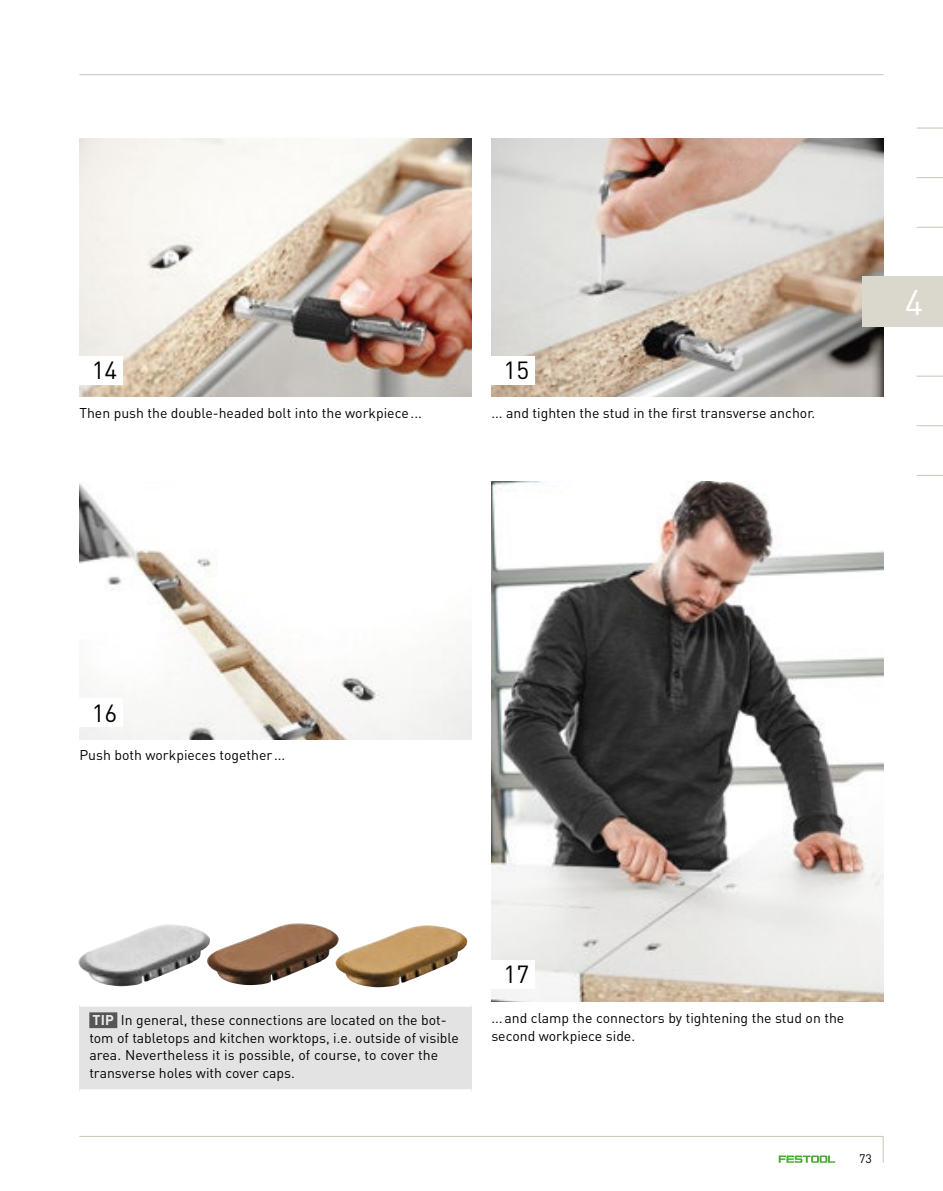
<style>
.page{position:relative;width:943px;height:1191px;background:#fff}
.page>*{position:absolute;margin:0;border:0;box-sizing:border-box;transform-origin:0 0}
.t1{font:35px "DIN Pro";color:#fff}
.t2{font:24.5px "DIN Pro";color:#000}
.t3{font:14px/17.5px "DIN Pro";color:#000}
.t4{font:12.25px "DIN Pro";color:#000}
.s1{font-weight:700;color:#ececed}
</style>
<div class="page">
<img style="left:79px;top:483px;width:392px;height:256px">
<img style="left:491px;top:481px;width:392px;height:520px">
<div style="left:79px;top:698px;width:44px;height:29px;background:#fff"></div>
<div style="left:491px;top:960px;width:44px;height:28px;background:#fff"></div>
<img style="left:79px;top:139px;width:392px;height:258px">
<img style="left:491px;top:139px;width:392px;height:258px">
<div style="left:79px;top:356px;width:44px;height:28px;background:#fff"></div>
<div style="left:491px;top:356px;width:44px;height:28px;background:#fff"></div>
<img style="left:210px;top:923px;width:125px;height:62px">
<img style="left:335px;top:925px;width:132px;height:62px">
<img style="left:78px;top:924px;width:132px;height:62px">
<hr style="left:79px;top:1136px;width:804px;height:1px;background:#c6c5b9">
<hr style="left:79px;top:74px;width:804px;height:1px;background:#c6c5b9">
<svg style="left:916px;top:128px;width:27px;height:1px"></svg>
<svg style="left:916px;top:177px;width:27px;height:1px"></svg>
<svg style="left:916px;top:227px;width:27px;height:1px"></svg>
<svg style="left:916px;top:376px;width:27px;height:1px"></svg>
<svg style="left:916px;top:425px;width:27px;height:1px"></svg>
<svg style="left:916px;top:475px;width:27px;height:1px"></svg>
<svg style="left:778px;top:1155px;width:57px;height:7px"></svg>
<svg style="left:882px;top:1137px;width:1px;height:25px"></svg>
<div style="left:862px;top:277px;width:81px;height:50px;background:#dad8cc"></div>
<div style="left:79px;top:1004px;width:392px;height:87px;background:#e3e3e3"></div>
<hr style="left:79px;top:1002px;width:392px;height:4px;background:#fff">
<hr style="left:79px;top:1089px;width:392px;height:4px;background:#fff">
<div style="left:89px;top:1012px;width:28px;height:16px;background:#565656"></div>
<h2 class="t2" style="left:92px;top:354px;width:27px">14</h2>
<h2 class="t2" style="left:503px;top:354px;width:27px">15</h2>
<p class="t3" style="left:79px;top:403px;width:344px">Then push the double-headed bolt into the workpiece...</p>
<p class="t3" style="left:491px;top:403px;width:325px">... and tighten the stud in the first transverse anchor.</p>
<h1 class="t1" style="left:904px;top:279px;width:20px">4</h1>
<h2 class="t2" style="left:92px;top:696px;width:27px">16</h2>
<p class="t3" style="left:79px;top:745px;width:207px">Push both workpieces together ...</p>
<p class="t3" style="left:89px;top:1010px;width:371px"><span class="s1">TIP</span> In general, these connections are located on the bot&shy;tom of tabletops and kitchen worktops, i.e. outside of visible area. Nevertheless it is possible, of course, to cover the transverse holes with cover caps.</p>
<h2 class="t2" style="left:503px;top:957px;width:27px">17</h2>
<p class="t3" style="left:491px;top:1008px;width:354px">...and clamp the connectors by tightening the stud on the second workpiece side.</p>
<p class="t4" style="left:859px;top:1150px;width:14px">73</p>
</div>
